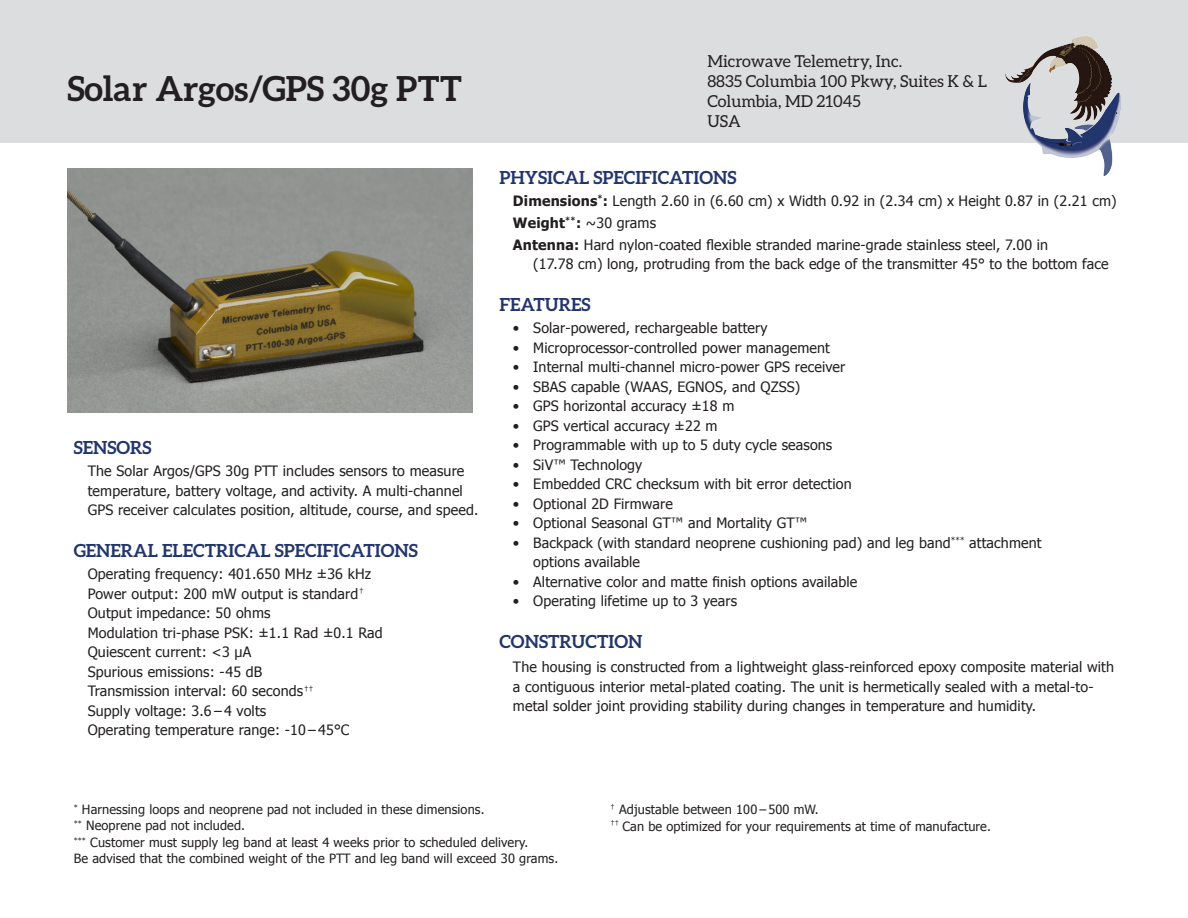
<style>
.page{position:relative;width:1188px;height:918px;background:#fff}
.page>*{position:absolute;margin:0;border:0;box-sizing:border-box;transform-origin:0 0}
.t1{font:700 34.5px "Aleo";color:#231f20}
.Section_Titles{font:700 18px "Aleo";color:#22356d}
.t2{font:16.5px "Aleo";color:#231f20}
.Body_Text{font:14.25px/19.5px "Tahoma";letter-spacing:.01em;color:#231f20}
.Features_List{font:14.25px/19.5px "Tahoma";letter-spacing:.01em;color:#231f20}
.Footnotes{font:12.75px "Tahoma";letter-spacing:.01em;color:#231f20}
.s1{font-weight:700}
</style>
<div class="page">
<img style="left:68px;top:169px;width:404px;height:243px">
<div style="left:0;top:0;width:1188px;height:142px;background:#dcdddf"></div>
<img style="left:1006px;top:36px;width:114px;height:140px">
<p class="t1" style="left:68px;top:68px;width:396px">Solar Argos/GPS 30g PTT</p>
<p class="Section_Titles" style="left:74px;top:437px;width:79px">SENSORS</p>
<p class="Body_Text" style="left:88px;top:461px;width:392px">The Solar Argos/GPS 30g PTT includes sensors to measure temperature, battery voltage, and activity. A multi-channel<br>GPS receiver calculates position, altitude, course, and speed.</p>
<p class="Section_Titles" style="left:74px;top:540px;width:346px">GENERAL ELECTRICAL SPECIFICATIONS</p>
<p class="Body_Text" style="left:88px;top:564px;width:285px">Operating frequency: 401.650 MHz ±36 kHz</p>
<p class="Body_Text" style="left:88px;top:583px;width:278px">Power output: 200 mW output is standard<sup>†</sup></p>
<p class="Body_Text" style="left:88px;top:603px;width:184px">Output impedance: 50 ohms</p>
<p class="Body_Text" style="left:88px;top:622px;width:297px">Modulation tri-phase PSK: ±1.1 Rad ±0.1 Rad</p>
<p class="Body_Text" style="left:88px;top:642px;width:165px">Quiescent current: &lt;3 µA</p>
<p class="Body_Text" style="left:88px;top:661px;width:176px">Spurious emissions: -45 dB</p>
<p class="Body_Text" style="left:88px;top:681px;width:227px">Transmission interval: 60 seconds<sup>††</sup></p>
<p class="Body_Text" style="left:88px;top:700px;width:180px">Supply voltage: 3.6 – 4 volts</p>
<p class="Body_Text" style="left:88px;top:720px;width:263px">Operating temperature range: -10 – 45°C</p>
<p class="t2" style="left:707px;top:52px;width:196px">Microwave Telemetry, Inc.</p>
<p class="t2" style="left:707px;top:72px;width:281px">8835 Columbia 100 Pkwy, Suites K &amp; L</p>
<p class="t2" style="left:707px;top:92px;width:155px">Columbia, MD 21045</p>
<p class="t2" style="left:707px;top:112px;width:35px">USA</p>
<p class="Section_Titles" style="left:499px;top:167px;width:239px">PHYSICAL SPECIFICATIONS</p>
<p class="Body_Text" style="left:513px;top:191px;width:605px"><span class="s1">Dimensions</span><sup>*</sup><span class="s1">:</span> Length 2.60 in (6.60 cm) x Width 0.92 in (2.34 cm) x Height 0.87 in (2.21 cm)</p>
<p class="Body_Text" style="left:513px;top:212px;width:145px"><span class="s1">Weight</span><sup>**</sup><span class="s1">:</span> ~30 grams</p>
<p class="Body_Text" style="left:533px;top:234px;width:577px;text-indent:-20px"><span class="s1">Antenna:</span> Hard nylon-coated flexible stranded marine-grade stainless steel, 7.00 in<br>(17.78 cm) long, protruding from the back edge of the transmitter 45° to the bottom face</p>
<p class="Section_Titles" style="left:499px;top:294px;width:93px">FEATURES</p>
<p class="Features_List" style="left:513px;top:318px;width:256px">• Solar-powered, rechargeable battery</p>
<p class="Features_List" style="left:513px;top:337px;width:318px">• Microprocessor-controlled power management</p>
<p class="Features_List" style="left:513px;top:357px;width:334px">• Internal multi-channel micro-power GPS receiver</p>
<p class="Features_List" style="left:513px;top:376px;width:289px">• SBAS capable (WAAS, EGNOS, and QZSS)</p>
<p class="Features_List" style="left:513px;top:396px;width:223px">• GPS horizontal accuracy ±18 m</p>
<p class="Features_List" style="left:513px;top:415px;width:206px">• GPS vertical accuracy ±22 m</p>
<p class="Features_List" style="left:513px;top:435px;width:321px">• Programmable with up to 5 duty cycle seasons</p>
<p class="Features_List" style="left:513px;top:454px;width:131px">• SiV™ Technology</p>
<p class="Features_List" style="left:513px;top:474px;width:340px">• Embedded CRC checksum with bit error detection</p>
<p class="Features_List" style="left:513px;top:493px;width:161px">• Optional 2D Firmware</p>
<p class="Features_List" style="left:513px;top:513px;width:296px">• Optional Seasonal GT™ and Mortality GT™</p>
<p class="Features_List" style="left:533px;top:532px;width:510px;text-indent:-20px">• Backpack (with standard neoprene cushioning pad) and leg band<sup>***</sup> attachment options available</p>
<p class="Features_List" style="left:513px;top:571px;width:346px">• Alternative color and matte finish options available</p>
<p class="Features_List" style="left:513px;top:591px;width:226px">• Operating lifetime up to 3 years</p>
<p class="Section_Titles" style="left:499px;top:631px;width:144px">CONSTRUCTION</p>
<p class="Body_Text" style="left:513px;top:657px;width:603px">The housing is constructed from a lightweight glass-reinforced epoxy composite material with a contiguous interior metal-plated coating. The unit is hermetically sealed with a metal-to&shy;metal solder joint providing stability during changes in temperature and humidity.</p>
<p class="Footnotes" style="left:74px;top:801px;width:412px"><sup>*</sup> Harnessing loops and neoprene pad not included in these dimensions.</p>
<p class="Footnotes" style="left:74px;top:817px;width:173px"><sup>**</sup> Neoprene pad not included.</p>
<p class="Footnotes" style="left:74px;top:834px;width:456px"><sup>***</sup> Customer must supply leg band at least 4 weeks prior to scheduled delivery.</p>
<p class="Footnotes" style="left:74px;top:850px;width:486px">Be advised that the combined weight of the PTT and leg band will exceed 30 grams.</p>
<p class="Footnotes" style="left:611px;top:801px;width:210px"><sup>†</sup> Adjustable between 100 – 500 mW.</p>
<p class="Footnotes" style="left:611px;top:818px;width:382px"><sup>††</sup> Can be optimized for your requirements at time of manufacture.</p>
</div>
